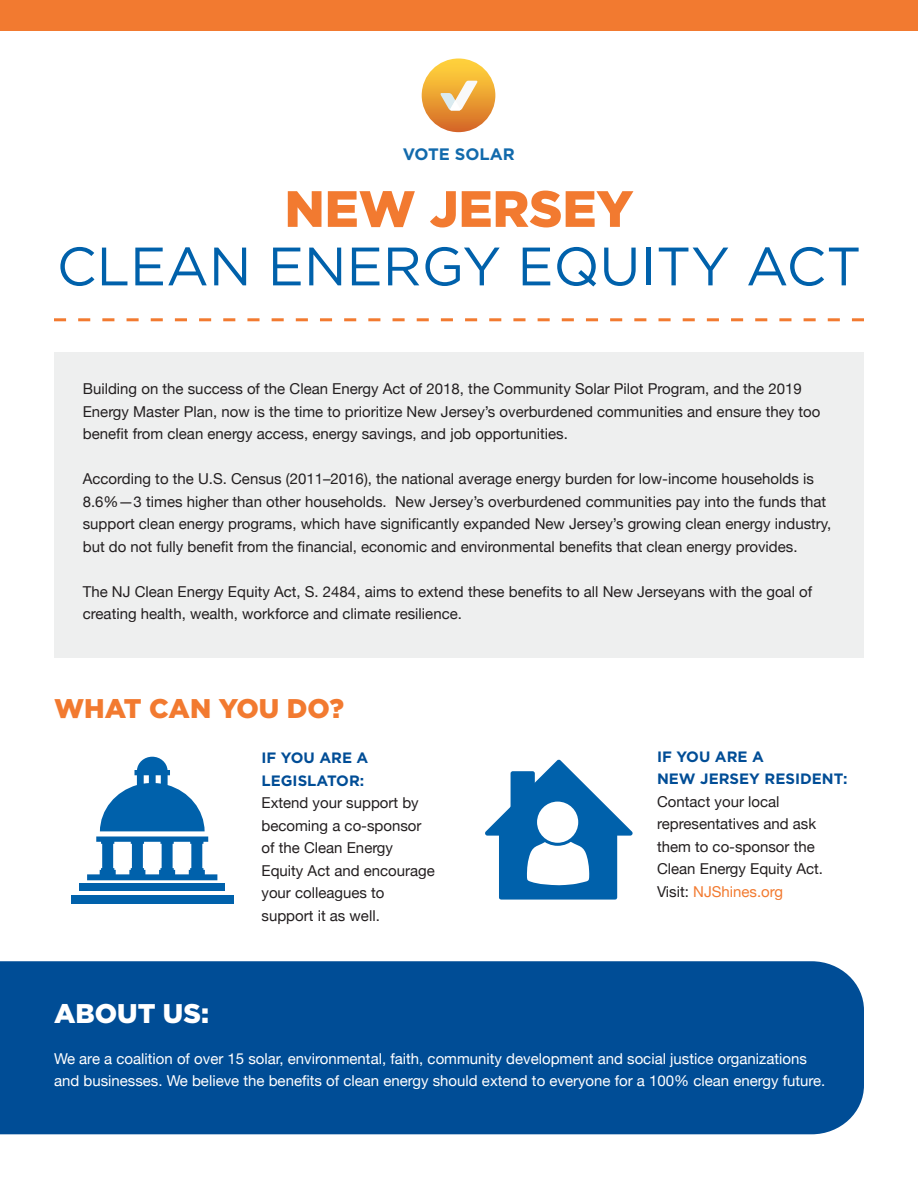
<style>
.page{position:relative;width:918px;height:1188px;background:#fff}
.page>*{position:absolute;margin:0;border:0;box-sizing:border-box;transform-origin:0 0}
.t1{font:54px "Gotham";color:#0061ab}
.t2{font:900 51px "Gotham";color:#f27a30}
.t3{font:900 27px "Gotham";color:#f27a30}
.t4{font:900 27px "Gotham";color:#fff}
.t5{font:700 16.65px "Gotham";color:#126aac}
.t6{font:15px/22.5px "Helvetica Neue";color:#231f20}
.t7{font:15px/22.5px "Helvetica Neue";color:#fff}
.t8{font:700 15px/22.5px "Gotham";color:#004d96}
.t9{font:15px "Helvetica Neue";color:#f27a30}
.s1{color:#231f20}
</style>
<div class="page">
<div style="left:0;top:0;width:918px;height:31px;background:#f27a30"></div>
<svg style="left:54px;top:318px;width:810px;height:3px"></svg>
<div style="left:54px;top:353px;width:810px;height:305px;background:#eeefef"></div>
<svg style="left:422px;top:58px;width:73px;height:74px;background:#eca335"></svg>
<svg style="left:440px;top:81px;width:38px;height:29px"></svg>
<svg style="left:100px;top:757px;width:105px;height:74px"></svg>
<div style="left:71px;top:895px;width:162px;height:8px;background:#0061ab"></div>
<div style="left:80px;top:884px;width:145px;height:7px;background:#0061ab"></div>
<svg style="left:87px;top:837px;width:130px;height:43px"></svg>
<svg style="left:485px;top:759px;width:148px;height:141px"></svg>
<div style="left:536px;top:800px;width:44px;height:44px;background:#fff;border-radius:50%"></div>
<div style="left:534px;top:799px;width:47px;height:47px;border:3px solid #0061ab;border-radius:50%"></div>
<div style="left:0;top:961px;width:864px;height:173px;background:#004d96"></div>
<p class="t5" style="left:403px;top:144px;width:114px">VOTE SOLAR</p>
<p class="t2" style="left:285px;top:179px;width:350px">NEW JERSEY</p>
<p class="t1" style="left:57px;top:232px;width:806px">CLEAN ENERGY EQUITY ACT</p>
<p class="t6" style="left:83px;top:379px;width:739px">Building on the success of the Clean Energy Act of 2018, the Community Solar Pilot Program, and the 2019<br>Energy Master Plan, now is the time to prioritize New Jersey’s overburdened communities and ensure they too benefit from clean energy access, energy savings, and job opportunities.</p>
<p class="t6" style="left:83px;top:469px;width:750px">According to the U.S. Census (2011–2016), the national average energy burden for low-income households is 8.6%—3 times higher than other households. New Jersey’s overburdened communities pay into the funds that support clean energy programs, which have significantly expanded New Jersey’s growing clean energy industry, but do not fully benefit from the financial, economic and environmental benefits that clean energy provides.</p>
<p class="t6" style="left:83px;top:581px;width:731px">The NJ Clean Energy Equity Act, S. 2484, aims to extend these benefits to all New Jerseyans with the goal of creating health, wealth, workforce and climate resilience.</p>
<p class="t3" style="left:54px;top:693px;width:291px">WHAT CAN YOU DO?</p>
<p class="t4" style="left:54px;top:998px;width:156px">ABOUT US:</p>
<p class="t8" style="left:262px;top:747px;width:108px">IF YOU ARE A<br>LEGISLATOR:</p>
<p class="t6" style="left:262px;top:792px;width:175px">Extend your support by becoming a co-sponsor of the Clean Energy<br>Equity Act and encourage your colleagues to support it as well.</p>
<p class="t8" style="left:657px;top:745px;width:108px">IF YOU ARE A</p>
<p class="t8" style="left:657px;top:768px;width:192px">NEW JERSEY RESIDENT:</p>
<p class="t6" style="left:657px;top:791px;width:161px">Contact your local representatives and ask</p>
<p class="t6" style="left:657px;top:836px;width:159px">them to co-sponsor the</p>
<p class="t6" style="left:657px;top:858px;width:167px">Clean Energy Equity Act.</p>
<p class="t9" style="left:657px;top:881px;width:127px"><span class="s1">Visit:</span> NJShines.org</p>
<p class="t7" style="left:54px;top:1048px;width:773px">We are a coalition of over 15 solar, environmental, faith, community development and social justice organizations and businesses. We believe the benefits of clean energy should extend to everyone for a 100% clean energy future.</p>
</div>
